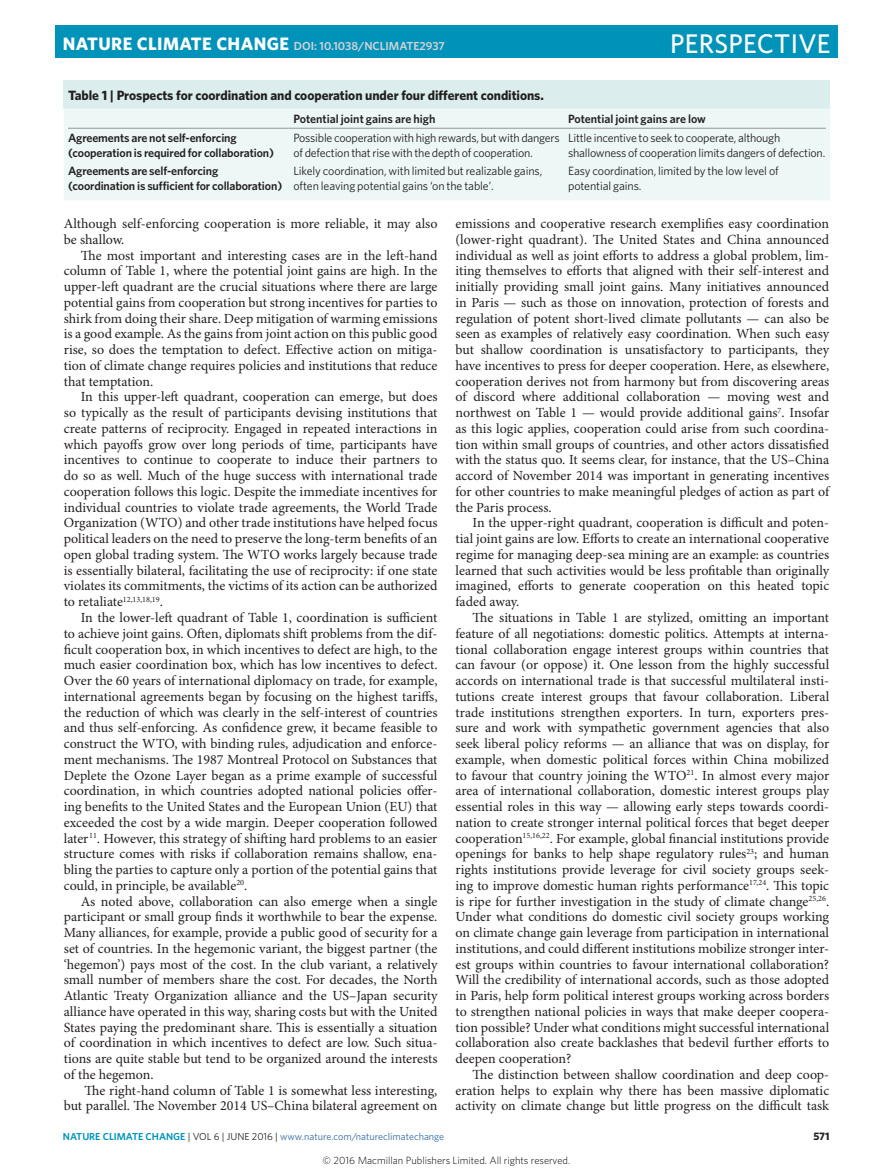
<style>
.page{position:relative;width:893px;height:1174px;background:#fff}
.page>*{position:absolute;margin:0;border:0;box-sizing:border-box;transform-origin:0 0}
.t1{font:500 27px "Whitney";letter-spacing:.01em;color:#fff}
.Body_text{font:13.95px/15.8px "Minion Pro";color:#231f20;text-align:justify}
.Body_first{font:13.95px/15.8px "Minion Pro";color:#231f20}
.Box_Table_title{font:700 13.5px "Whitney";letter-spacing:-.005em;color:#231f20}
.Table_body_text{font:12px/15px "Whitney";letter-spacing:-.02em;color:#231f20}
.Table_body_text-2{font:600 12px/15px "Whitney";letter-spacing:-.01em;color:#231f20}
.Table_head_1{font:600 12px "Whitney";color:#231f20}
.t2{font:600 11.7px "Whitney";color:#d1d2d4}
.t3{font:700 10.8px "Whitney";color:#231f20}
.t4{font:300 10.5px "Whitney";color:#000}
.t5{font:10.2px "Whitney";color:#316a9f}
.s1{font-weight:700;font-size:18px;color:#fff}
.s2{font-weight:600;color:#0093ba}
.s3{color:#231f20}
</style>
<div class="page">
<div style="left:64px;top:80px;width:766px;height:28px;background:#dbeeed"></div>
<div style="left:64px;top:108px;width:766px;height:92px;background:#edf7f6"></div>
<hr style="left:68px;top:128px;width:221px;height:1px;background:#939598">
<hr style="left:289px;top:128px;width:275px;height:1px;background:#939598">
<hr style="left:564px;top:128px;width:262px;height:1px;background:#939598">
<div style="left:55px;top:25px;width:783px;height:33px;background:#0093ba"></div>
<p class="t2" style="left:63px;top:38px;width:384px"><span class="s1">NATURE CLIMATE CHANGE</span> DOI: 10.1038/NCLIMATE2937</p>
<h1 class="t1" style="left:670px;top:25px;width:162px">PERSPECTIVE</h1>
<p class="Box_Table_title" style="left:68px;top:86px;width:477px">Table 1 | Prospects for coordination and cooperation under four different conditions.</p>
<p class="Table_head_1" style="left:293px;top:111px;width:144px">Potential joint gains are high</p>
<p class="Table_head_1" style="left:568px;top:111px;width:139px">Potential joint gains are low</p>
<p class="Table_body_text-2" style="left:68px;top:130px;width:208px">Agreements are not self-enforcing (cooperation is required for collaboration)</p>
<p class="Table_body_text" style="left:293px;top:130px;width:268px">Possible cooperation with high rewards, but with dangers of defection that rise with the depth of cooperation.</p>
<p class="Table_body_text" style="left:568px;top:130px;width:259px">Little incentive to seek to cooperate, although shallowness of cooperation limits dangers of defection.</p>
<p class="Table_body_text-2" style="left:68px;top:163px;width:216px">Agreements are self-enforcing (coordination is sufficient for collaboration)</p>
<p class="Table_body_text" style="left:293px;top:163px;width:250px">Likely coordination, with limited but realizable gains, often leaving potential gains ‘on the table’.</p>
<p class="Table_body_text" style="left:568px;top:163px;width:212px">Easy coordination, limited by the low level of potential gains.</p>
<p class="Body_first" style="left:64px;top:216px;width:375px">Although self-enforcing cooperation is more reliable, it may also be shallow.</p>
<p class="Body_text" style="left:64px;top:248px;width:375px;text-indent:17px">The most important and interesting cases are in the left-hand column of Table 1, where the potential joint gains are high. In the upper-left quadrant are the crucial situations where there are large potential gains from cooperation but strong incentives for parties to shirk from doing their share. Deep mitigation of warming emissions is a good example. As the gains from joint action on this public good rise, so does the temptation to defect. Effective action on mitiga&shy;tion of climate change requires policies and institutions that reduce that temptation.</p>
<p class="Body_text" style="left:64px;top:389px;width:375px;text-indent:17px">In this upper-left quadrant, cooperation can emerge, but does so typically as the result of participants devising institutions that create patterns of reciprocity. Engaged in repeated interactions in which payoffs grow over long periods of time, participants have incentives to continue to cooperate to induce their partners to do so as well. Much of the huge success with international trade cooperation follows this logic. Despite the immediate incentives for individual countries to violate trade agreements, the World Trade Organization (WTO) and other trade institutions have helped focus political leaders on the need to preserve the long-term benefits of an open global trading system. The WTO works largely because trade is essentially bilateral, facilitating the use of reciprocity: if one state violates its commitments, the victims of its action can be authorized to retaliate<sup>12,13,18,19</sup>.</p>
<p class="Body_text" style="left:64px;top:610px;width:375px;text-indent:17px">In the lower-left quadrant of Table 1, coordination is sufficient to achieve joint gains. Often, diplomats shift problems from the dif&shy;ficult cooperation box, in which incentives to defect are high, to the much easier coordination box, which has low incentives to defect.<br>Over the 60 years of international diplomacy on trade, for example, international agreements began by focusing on the highest tariffs, the reduction of which was clearly in the self-interest of countries and thus self-enforcing. As confidence grew, it became feasible to construct the WTO, with binding rules, adjudication and enforce&shy;ment mechanisms. The 1987 Montreal Protocol on Substances that Deplete the Ozone Layer began as a prime example of successful coordination, in which countries adopted national policies offer&shy;ing benefits to the United States and the European Union (EU) that exceeded the cost by a wide margin. Deeper cooperation followed later<sup>11</sup>. However, this strategy of shifting hard problems to an easier structure comes with risks if collaboration remains shallow, ena&shy;bling the parties to capture only a portion of the potential gains that could, in principle, be available<sup>20</sup>.</p>
<p class="Body_text" style="left:64px;top:893px;width:375px;text-indent:17px">As noted above, collaboration can also emerge when a single participant or small group finds it worthwhile to bear the expense.<br>Many alliances, for example, provide a public good of security for a set of countries. In the hegemonic variant, the biggest partner (the ‘hegemon’) pays most of the cost. In the club variant, a relatively small number of members share the cost. For decades, the North Atlantic Treaty Organization alliance and the US–Japan security alliance have operated in this way, sharing costs but with the United States paying the predominant share. This is essentially a situation of coordination in which incentives to defect are low. Such situa&shy;tions are quite stable but tend to be organized around the interests of the hegemon.</p>
<p class="Body_text" style="left:64px;top:1082px;width:375px;text-align:right">The right-hand column of Table 1 is somewhat less interesting, but parallel. The November 2014 US–China bilateral agreement on</p>
<p class="Body_text" style="left:455px;top:216px;width:375px">emissions and cooperative research exemplifies easy coordination (lower-right quadrant). The United States and China announced individual as well as joint efforts to address a global problem, lim&shy;iting themselves to efforts that aligned with their self-interest and initially providing small joint gains. Many initiatives announced in Paris — such as those on innovation, protection of forests and regulation of potent short-lived climate pollutants — can also be seen as examples of relatively easy coordination. When such easy but shallow coordination is unsatisfactory to participants, they have incentives to press for deeper cooperation. Here, as elsewhere, cooperation derives not from harmony but from discovering areas of discord where additional collaboration — moving west and northwest on Table 1 — would provide additional gains<sup>7</sup>. Insofar as this logic applies, cooperation could arise from such coordina&shy;tion within small groups of countries, and other actors dissatisfied with the status quo. It seems clear, for instance, that the US–China accord of November 2014 was important in generating incentives for other countries to make meaningful pledges of action as part of the Paris process.</p>
<p class="Body_text" style="left:455px;top:515px;width:375px;text-indent:17px">In the upper-right quadrant, cooperation is difficult and poten&shy;tial joint gains are low. Efforts to create an international cooperative regime for managing deep-sea mining are an example: as countries learned that such activities would be less profitable than originally imagined, efforts to generate cooperation on this heated topic faded away.</p>
<p class="Body_text" style="left:455px;top:610px;width:375px;text-indent:17px">The situations in Table 1 are stylized, omitting an important feature of all negotiations: domestic politics. Attempts at interna&shy;tional collaboration engage interest groups within countries that can favour (or oppose) it. One lesson from the highly successful accords on international trade is that successful multilateral insti&shy;tutions create interest groups that favour collaboration. Liberal trade institutions strengthen exporters. In turn, exporters pres&shy;sure and work with sympathetic government agencies that also seek liberal policy reforms — an alliance that was on display, for example, when domestic political forces within China mobilized to favour that country joining the WTO<sup>21</sup>. In almost every major area of international collaboration, domestic interest groups play essential roles in this way — allowing early steps towards coordi&shy;nation to create stronger internal political forces that beget deeper cooperation<sup>15,16,22</sup>. For example, global financial institutions provide openings for banks to help shape regulatory rules<sup>23</sup>; and human rights institutions provide leverage for civil society groups seek&shy;ing to improve domestic human rights performance<sup>17,24</sup>. This topic is ripe for further investigation in the study of climate change<sup>25,26</sup>.<br>Under what conditions do domestic civil society groups working on climate change gain leverage from participation in international institutions, and could different institutions mobilize stronger inter&shy;est groups within countries to favour international collaboration?<br>Will the credibility of international accords, such as those adopted in Paris, help form political interest groups working across borders to strengthen national policies in ways that make deeper coopera&shy;tion possible? Under what conditions might successful international collaboration also create backlashes that bedevil further efforts to deepen cooperation?</p>
<p class="Body_text" style="left:455px;top:1067px;width:375px;text-indent:17px">The distinction between shallow coordination and deep coop&shy;eration helps to explain why there has been massive diplomatic activity on climate change but little progress on the difficult task</p>
<p class="t5" style="left:63px;top:1129px;width:383px"><span class="s2">NATURE CLIMATE CHANGE</span> <span class="s3">| VOL 6 | JUNE 2016 |</span> www.nature.com/natureclimatechange</p>
<p class="t3" style="left:813px;top:1128px;width:18px">571</p>
<p class="t4" style="left:323px;top:1153px;width:249px">© 2016 Macmillan Publishers Limited. All rights reserved.</p>
</div>
